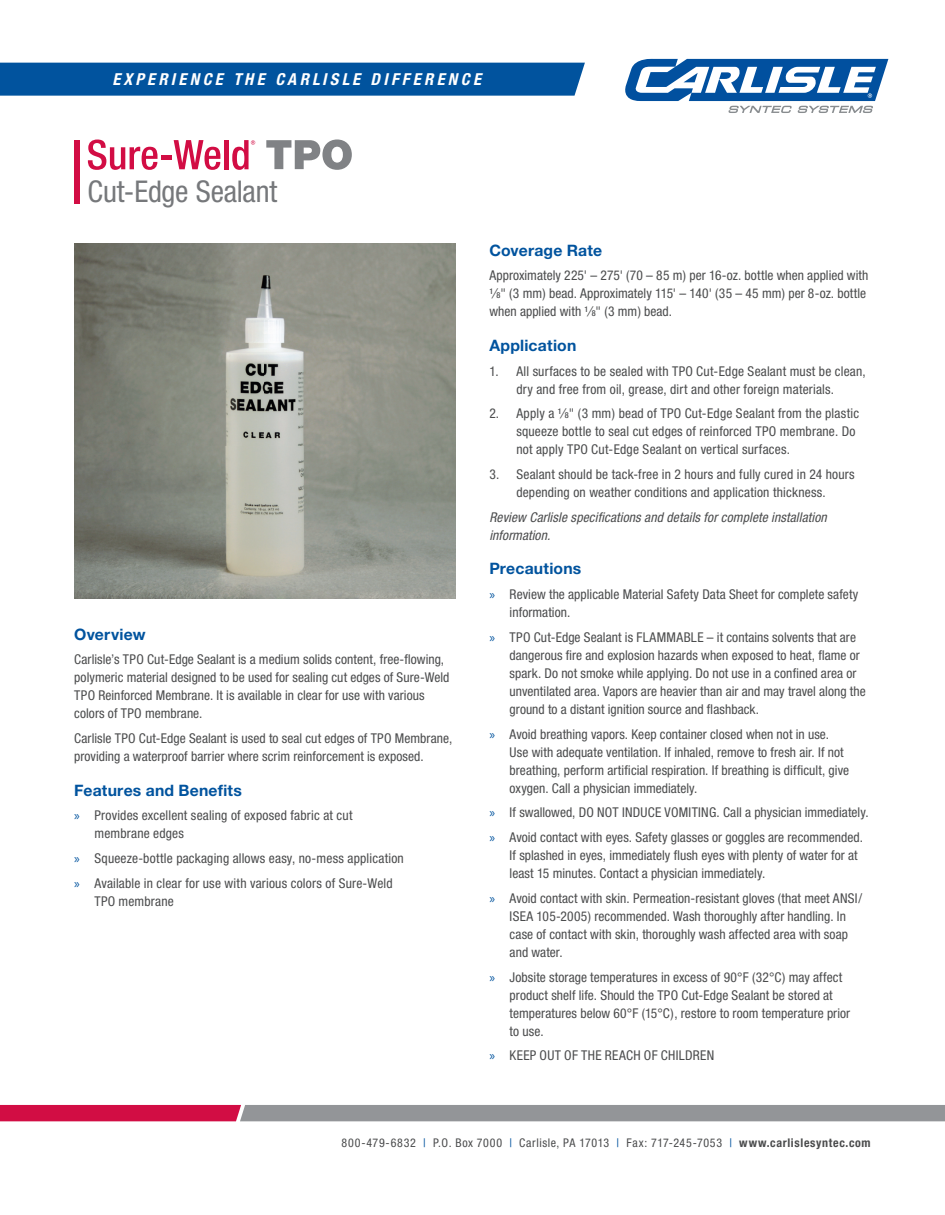
<style>
.page{position:relative;width:945px;height:1215px;background:#fff}
.page>*{position:absolute;margin:0;border:0;box-sizing:border-box;transform-origin:0 0}
.t1{font:condensed 30px "Helvetica Neue";letter-spacing:-.005em;color:#76787b}
.t2{font:italic 700 condensed 16.5px "Helvetica Neue";letter-spacing:.2em;color:#fff}
.t3{font:700 15.75px "Helvetica Neue";letter-spacing:.01em;color:#01539e}
.t4{font:condensed 13.5px/18px "Helvetica Neue";letter-spacing:.01em;color:#4b4c4d}
.t5{font:italic condensed 13.5px/18px "Helvetica Neue";letter-spacing:.01em;color:#4b4c4d}
.t6{font:condensed 12px "Helvetica Neue";letter-spacing:.05em;color:#4b4c4d}
.s1{font-family:"Myriad Pro";font-stretch:normal;color:#01539e}
.s2{font-weight:500;font-size:8.25px}
.s3{color:#01539e}
.s4{font-weight:700}
</style>
<div class="page">
<svg style="left:0;top:1105px;width:945px;height:16px;background:#a37283"></svg>
<div style="left:0;top:63px;width:585px;height:33px;background:#01539e"></div>
<svg style="left:625px;top:59px;width:263px;height:54px"></svg>
<svg style="left:266px;top:139px;width:86px;height:31px"></svg>
<svg style="left:88px;top:140px;width:70px;height:30px"></svg>
<div style="left:161px;top:155px;width:11px;height:5px;background:#d20d44"></div>
<svg style="left:174px;top:140px;width:46px;height:30px"></svg>
<div style="left:224px;top:140px;width:5px;height:29px;background:#d20d44"></div>
<svg style="left:232px;top:140px;width:23px;height:30px"></svg>
<div style="left:74px;top:140px;width:6px;height:63px;background:#d20d44"></div>
<img style="left:74px;top:243px;width:382px;height:356px">
<p class="t2" style="left:113px;top:73px;width:370px">EXPERIENCE THE CARLISLE DIFFERENCE</p>
<h1 class="t1" style="left:88px;top:180px;width:191px">Cut-Edge Sealant</h1>
<p class="t3" style="left:74px;top:628px;width:73px">Overview</p>
<p class="t4" style="left:74px;top:652px;width:377px">Carlisle’s TPO Cut-Edge Sealant is a medium solids content, free-flowing, polymeric material designed to be used for sealing cut edges of Sure-Weld TPO Reinforced Membrane. It is available in clear for use with various colors of TPO membrane.</p>
<p class="t4" style="left:74px;top:730px;width:380px">Carlisle TPO Cut-Edge Sealant is used to seal cut edges of TPO Membrane, providing a waterproof barrier where scrim reinforcement is exposed.</p>
<p class="t3" style="left:74px;top:784px;width:169px">Features and Benefits</p>
<p class="t4" style="left:94px;top:808px;width:260px;text-indent:-20px"><span class="s1">»</span> Provides excellent sealing of exposed fabric at cut membrane edges</p>
<p class="t4" style="left:74px;top:847px;width:331px;line-height:24.8px"><span class="s1">»</span> Squeeze-bottle packaging allows easy, no-mess application <span class="s1">»</span> Available in clear for use with various colors of Sure-Weld</p>
<p class="t4" style="left:94px;top:893px;width:81px">TPO membrane</p>
<p class="t3" style="left:489px;top:244px;width:114px">Coverage Rate</p>
<p class="t4" style="left:489px;top:268px;width:381px">Approximately 225' – 275' (70 – 85 m) per 16-oz. bottle when applied with<br><sup>1</sup>⁄<span class="s2">8</span>" (3 mm) bead. Approximately 115' – 140' (35 – 45 mm) per 8-oz. bottle when applied with <sup>1</sup>⁄<span class="s2">8</span>" (3 mm) bead.</p>
<p class="t3" style="left:489px;top:340px;width:89px">Application</p>
<p class="t4" style="left:489px;top:363px;width:378px;text-align:center">1. All surfaces to be sealed with TPO Cut-Edge Sealant must be clean, dry and free from oil, grease, dirt and other foreign materials.</p>
<p class="t4" style="left:516px;top:406px;width:344px;text-indent:-27px">2. Apply a <sup>1</sup>⁄<span class="s2">8</span>" (3 mm) bead of TPO Cut-Edge Sealant from the plastic squeeze bottle to seal cut edges of reinforced TPO membrane. Do not apply TPO Cut-Edge Sealant on vertical surfaces.</p>
<p class="t4" style="left:489px;top:467px;width:367px;text-align:center">3. Sealant should be tack-free in 2 hours and fully cured in 24 hours depending on weather conditions and application thickness.</p>
<p class="t5" style="left:489px;top:509px;width:339px">Review Carlisle specifications and details for complete installation information.</p>
<p class="t3" style="left:489px;top:563px;width:94px">Precautions</p>
<p class="t4" style="left:510px;top:587px;width:350px;text-indent:-20px"><span class="s1">»</span> Review the applicable Material Safety Data Sheet for complete safety information.</p>
<p class="t4" style="left:510px;top:629px;width:358px;text-indent:-20px"><span class="s1">»</span> TPO Cut-Edge Sealant is FLAMMABLE – it contains solvents that are dangerous fire and explosion hazards when exposed to heat, flame or spark. Do not smoke while applying. Do not use in a confined area or unventilated area. Vapors are heavier than air and may travel along the ground to a distant ignition source and flashback.</p>
<p class="t4" style="left:510px;top:726px;width:341px;text-indent:-20px"><span class="s1">»</span> Avoid breathing vapors. Keep container closed when not in use.<br>Use with adequate ventilation. If inhaled, remove to fresh air. If not breathing, perform artificial respiration. If breathing is difficult, give oxygen. Call a physician immediately.</p>
<p class="t4" style="left:489px;top:801px;width:381px;line-height:24.8px"><span class="s1">»</span> If swallowed, DO NOT INDUCE VOMITING. Call a physician immediately. <span class="s1">»</span> Avoid contact with eyes. Safety glasses or goggles are recommended.</p>
<p class="t4" style="left:510px;top:848px;width:350px">If splashed in eyes, immediately flush eyes with plenty of water for at least 15 minutes. Contact a physician immediately.</p>
<p class="t4" style="left:510px;top:890px;width:354px;text-indent:-20px"><span class="s1">»</span> Avoid contact with skin. Permeation-resistant gloves (that meet ANSI/ ISEA 105-2005) recommended. Wash thoroughly after handling. In case of contact with skin, thoroughly wash affected area with soap and water.</p>
<p class="t4" style="left:510px;top:969px;width:342px;text-indent:-20px"><span class="s1">»</span> Jobsite storage temperatures in excess of 90°F (32°C) may affect product shelf life. Should the TPO Cut-Edge Sealant be stored at temperatures below 60°F (15°C), restore to room temperature prior to use.</p>
<p class="t4" style="left:489px;top:1048px;width:226px"><span class="s1">»</span> KEEP OUT OF THE REACH OF CHILDREN</p>
<p class="t6" style="left:342px;top:1138px;width:531px">800-479-6832 <span class="s3">|</span> P.O. Box 7000 <span class="s3">|</span> Carlisle, PA 17013 <span class="s3">|</span> Fax: 717-245-7053 <span class="s3">|</span> <span class="s4">www.carlislesyntec.com</span></p>
</div>
